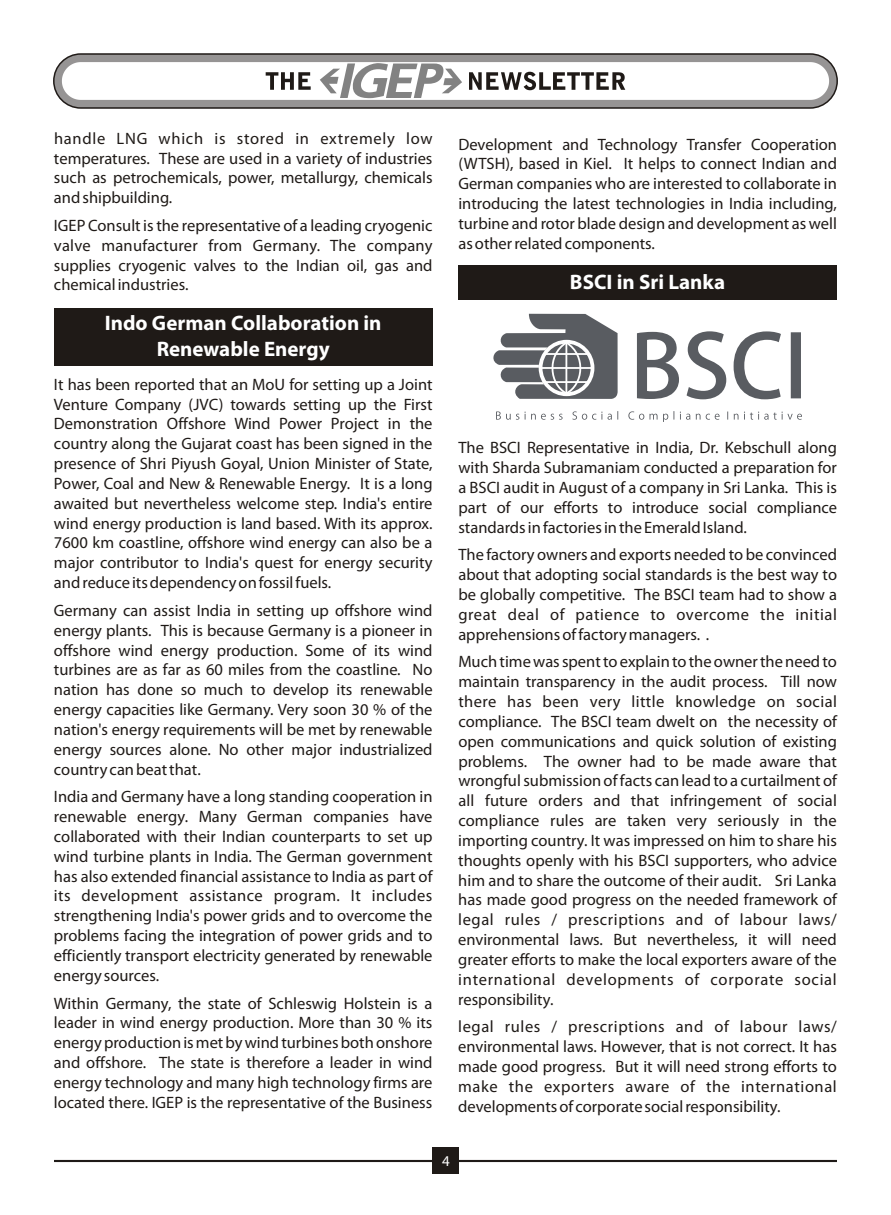
<style>
.page{position:relative;width:891px;height:1215px;background:#fff}
.page>*{position:absolute;margin:0;border:0;box-sizing:border-box;transform-origin:0 0}
.t1{font:700 21px/26px "Myriad Pro";color:#fff;text-align:center}
.t2{font:16.5px/19.8px "Myriad Pro";color:#1f1a17;text-align:justify}
.t3{font:15px "Myriad Pro";color:#fff}
</style>
<div class="page">
<svg style="left:53px;top:53px;width:785px;height:56px;background:#898786"></svg>
<svg style="left:62px;top:62px;width:767px;height:38px"></svg>
<hr style="left:54px;top:1160px;width:783px;height:2px;background:#1f1a17">
<div style="left:432px;top:1147px;width:27px;height:27px;background:#1f1a17"></div>
<div style="left:54px;top:308px;width:379px;height:58px;background:#1f1a17"></div>
<div style="left:458px;top:265px;width:379px;height:34px;background:#1f1a17"></div>
<svg style="left:493px;top:314px;width:125px;height:85px"></svg>
<svg style="left:637px;top:331px;width:164px;height:68px"></svg>
<svg style="left:496px;top:411px;width:306px;height:11px"></svg>
<p class="t2" style="left:54px;top:130px;width:380px">handle LNG which is stored in extremely low temperatures. These are used in a variety of industries such as petrochemicals, power, metallurgy, chemicals and shipbuilding.</p>
<p class="t2" style="left:54px;top:217px;width:380px">IGEP Consult is the representative of a leading cryogenic valve manufacturer from Germany. The company supplies cryogenic valves to the Indian oil, gas and chemical industries.</p>
<p class="t1" style="left:105px;top:312px;width:278px">Indo German Collaboration in<br>Renewable Energy</p>
<p class="t2" style="left:54px;top:376px;width:380px">It has been reported that an MoU for setting up a Joint Venture Company (JVC) towards setting up the First Demonstration Offshore Wind Power Project in the country along the Gujarat coast has been signed in the presence of Shri Piyush Goyal, Union Minister of State, Power, Coal and New &amp; Renewable Energy. It is a long awaited but nevertheless welcome step. India's entire wind energy production is land based. With its approx.<br>7600 km coastline, offshore wind energy can also be a major contributor to India's quest for energy security and reduce its dependency on fossil fuels.</p>
<p class="t2" style="left:54px;top:602px;width:380px">Germany can assist India in setting up offshore wind energy plants. This is because Germany is a pioneer in offshore wind energy production. Some of its wind turbines are as far as 60 miles from the coastline. No nation has done so much to develop its renewable energy capacities like Germany. Very soon 30 % of the nation's energy requirements will be met by renewable energy sources alone. No other major industrialized country can beat that.</p>
<p class="t2" style="left:54px;top:788px;width:380px">India and Germany have a long standing cooperation in renewable energy. Many German companies have collaborated with their Indian counterparts to set up wind turbine plants in India. The German government has also extended financial assistance to India as part of its development assistance program. It includes strengthening India's power grids and to overcome the problems facing the integration of power grids and to efficiently transport electricity generated by renewable energy sources.</p>
<p class="t2" style="left:54px;top:995px;width:380px">Within Germany, the state of Schleswig Holstein is a leader in wind energy production. More than 30 % its energy production is met by wind turbines both onshore and offshore. The state is therefore a leader in wind energy technology and many high technology firms are located there. IGEP is the representative of the Business</p>
<p class="t2" style="left:458px;top:136px;width:380px">Development and Technology Transfer Cooperation (WTSH), based in Kiel. It helps to connect Indian and German companies who are interested to collaborate in introducing the latest technologies in India including, turbine and rotor blade design and development as well as other related components.</p>
<p class="t1" style="left:570px;top:270px;width:157px">BSCI in Sri Lanka</p>
<p class="t2" style="left:458px;top:439px;width:380px">The BSCI Representative in India, Dr. Kebschull along with Sharda Subramaniam conducted a preparation for a BSCI audit in August of a company in Sri Lanka. This is part of our efforts to introduce social compliance standards in factories in the Emerald Island.</p>
<p class="t2" style="left:458px;top:546px;width:380px">The factory owners and exports needed to be convinced about that adopting social standards is the best way to be globally competitive. The BSCI team had to show a great deal of patience to overcome the initial apprehensions of factory managers. .</p>
<p class="t2" style="left:458px;top:653px;width:380px">Much time was spent to explain to the owner the need to maintain transparency in the audit process. Till now there has been very little knowledge on social compliance. The BSCI team dwelt on the necessity of open communications and quick solution of existing problems. The owner had to be made aware that wrongful submission of facts can lead to a curtailment of all future orders and that infringement of social compliance rules are taken very seriously in the importing country. It was impressed on him to share his thoughts openly with his BSCI supporters, who advice him and to share the outcome of their audit. Sri Lanka has made good progress on the needed framework of legal rules / prescriptions and of labour laws/ environmental laws. But nevertheless, it will need greater efforts to make the local exporters aware of the international developments of corporate social responsibility.</p>
<p class="t2" style="left:458px;top:1018px;width:380px">legal rules / prescriptions and of labour laws/ environmental laws. However, that is not correct. It has made good progress. But it will need strong efforts to make the exporters aware of the international developments of corporate social responsibility.</p>
<p class="t3" style="left:442px;top:1155px;width:9px">4</p>
</div>
